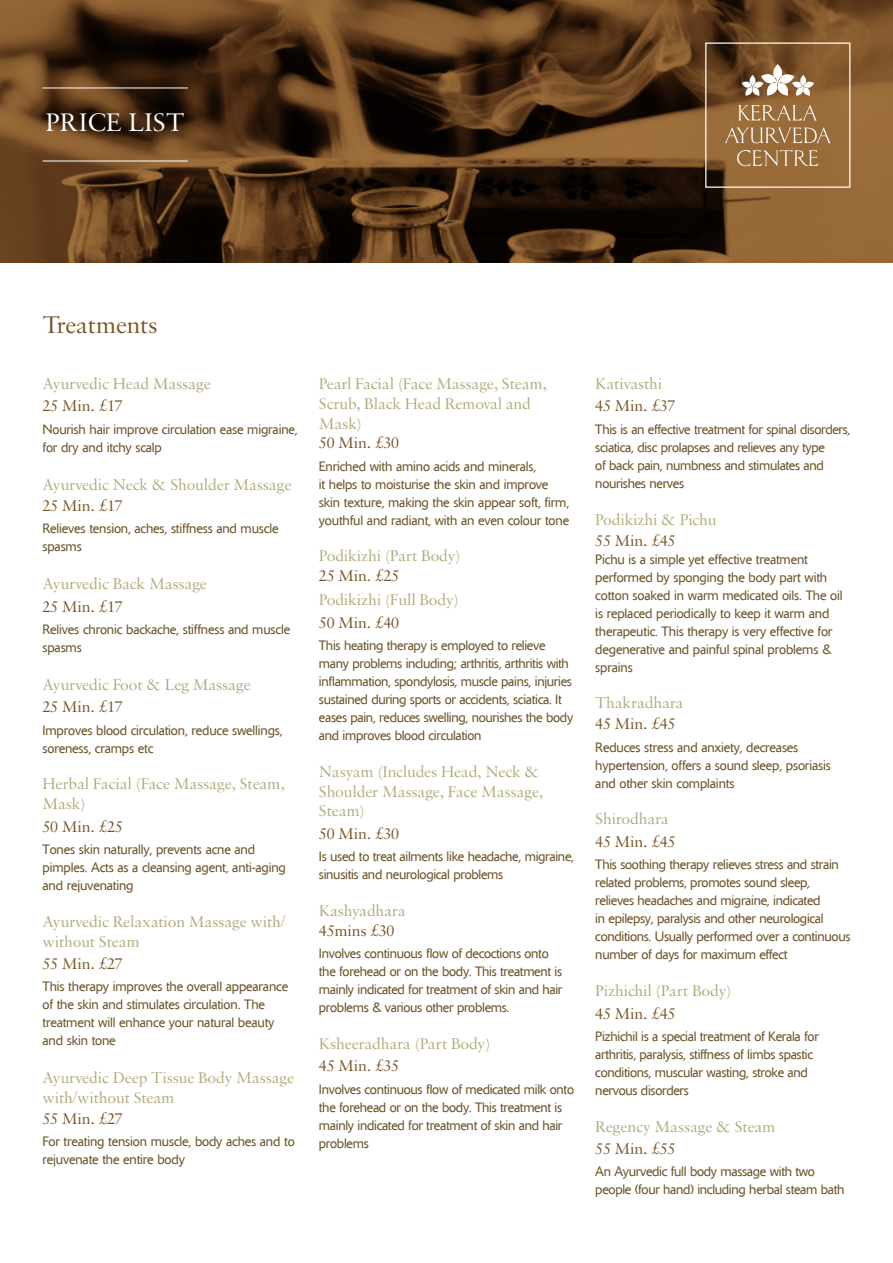
<style>
.page{position:relative;width:893px;height:1263px;background:#fff}
.page>*{position:absolute;margin:0;border:0;box-sizing:border-box;transform-origin:0 0}
.t1{font:27px "Sabon";color:#fff}
.t2{font:25.5px "Sabon";color:#785325}
.t3{font:16.5px/19.8px "Sabon";letter-spacing:-.01em;color:#b0a97b}
.t4{font:16.5px "Sabon";letter-spacing:-.01em;color:#785325}
.t5{font:300 13.5px/18px "Delta";letter-spacing:-.02em;color:#6d5429}
</style>
<div class="page">
<img style="left:0;top:0;width:893px;height:263px">
<div style="left:705px;top:43px;width:145px;height:145px;border:1px solid #fff"></div>
<svg style="left:742px;top:64px;width:72px;height:32px"></svg>
<svg style="left:738px;top:105px;width:79px;height:15px"></svg>
<svg style="left:725px;top:127px;width:106px;height:16px;background:#ac875f"></svg>
<svg style="left:737px;top:150px;width:82px;height:16px"></svg>
<hr style="left:43px;top:88px;width:145px;height:1px;background:#fff">
<hr style="left:43px;top:161px;width:145px;height:1px;background:#fff">
<h1 class="t1" style="left:46px;top:106px;width:141px">Price list</h1>
<h2 class="t2" style="left:43px;top:310px;width:117px">Treatments</h2>
<p class="t3" style="left:43px;top:373px;width:170px">Ayurvedic Head Massage</p>
<p class="t4" style="left:43px;top:396px;width:82px">25 Min. £17</p>
<p class="t5" style="left:43px;top:420px;width:257px">Nourish hair improve circulation ease migraine, for dry and itchy scalp</p>
<p class="t3" style="left:43px;top:474px;width:250px">Ayurvedic Neck &amp; Shoulder Massage</p>
<p class="t4" style="left:43px;top:495px;width:82px">25 Min. £17</p>
<p class="t5" style="left:43px;top:519px;width:237px">Relieves tension, aches, stiffness and muscle spasms</p>
<p class="t3" style="left:43px;top:573px;width:166px">Ayurvedic Back Massage</p>
<p class="t4" style="left:43px;top:596px;width:82px">25 Min. £17</p>
<p class="t5" style="left:43px;top:620px;width:249px">Relives chronic backache, stiffness and muscle spasms</p>
<p class="t3" style="left:43px;top:674px;width:210px">Ayurvedic Foot &amp; Leg Massage</p>
<p class="t4" style="left:43px;top:697px;width:82px">25 Min. £17</p>
<p class="t5" style="left:43px;top:721px;width:242px">Improves blood circulation, reduce swellings, soreness, cramps etc</p>
<p class="t3" style="left:43px;top:774px;width:244px">Herbal Facial (Face Massage, Steam,<br>Mask)</p>
<p class="t4" style="left:43px;top:816px;width:82px">50 Min. £25</p>
<p class="t5" style="left:43px;top:840px;width:245px">Tones skin naturally, prevents acne and pimples. Acts as a cleansing agent, anti-aging and rejuvenating</p>
<p class="t3" style="left:43px;top:911px;width:244px">Ayurvedic Relaxation Massage with/ without Steam</p>
<p class="t4" style="left:43px;top:954px;width:82px">55 Min. £27</p>
<p class="t5" style="left:43px;top:978px;width:247px">This therapy improves the overall appearance of the skin and stimulates circulation. The treatment will enhance your natural beauty and skin tone</p>
<p class="t3" style="left:43px;top:1067px;width:253px">Ayurvedic Deep Tissue Body Massage with/without Steam</p>
<p class="t4" style="left:43px;top:1108px;width:82px">55 Min. £27</p>
<p class="t5" style="left:43px;top:1132px;width:254px">For treating tension muscle, body aches and to rejuvenate the entire body</p>
<p class="t3" style="left:319px;top:373px;width:230px">Pearl Facial (Face Massage, Steam,<br>Scrub, Black Head Removal and<br>Mask)</p>
<p class="t4" style="left:319px;top:433px;width:82px">50 Min. £30</p>
<p class="t5" style="left:319px;top:457px;width:252px">Enriched with amino acids and minerals,<br>it helps to moisturise the skin and improve skin texture, making the skin appear soft, firm, youthful and radiant, with an even colour tone</p>
<p class="t3" style="left:319px;top:546px;width:144px">Podikizhi (Part Body)</p>
<p class="t4" style="left:319px;top:566px;width:82px">25 Min. £25</p>
<p class="t3" style="left:319px;top:590px;width:142px">Podikizhi (Full Body)</p>
<p class="t4" style="left:319px;top:612px;width:82px">50 Min. £40</p>
<p class="t5" style="left:319px;top:636px;width:256px">This heating therapy is employed to relieve many problems including; arthritis, arthritis with inflammation, spondylosis, muscle pains, injuries sustained during sports or accidents, sciatica. It eases pain, reduces swelling, nourishes the body and improves blood circulation</p>
<p class="t3" style="left:319px;top:761px;width:226px">Nasyam (Includes Head, Neck &amp;<br>Shoulder Massage, Face Massage,<br>Steam)</p>
<p class="t4" style="left:319px;top:824px;width:82px">50 Min. £30</p>
<p class="t5" style="left:319px;top:848px;width:257px">Is used to treat ailments like headache, migraine, sinusitis and neurological problems</p>
<p class="t3" style="left:319px;top:900px;width:88px">Kashyadhara</p>
<p class="t4" style="left:319px;top:920px;width:77px">45mins £30</p>
<p class="t5" style="left:319px;top:944px;width:245px">Involves continuous flow of decoctions onto the forehead or on the body. This treatment is mainly indicated for treatment of skin and hair problems &amp; various other problems.</p>
<p class="t3" style="left:319px;top:1033px;width:173px">Ksheeradhara (Part Body)</p>
<p class="t4" style="left:319px;top:1056px;width:82px">45 Min. £35</p>
<p class="t5" style="left:319px;top:1080px;width:257px">Involves continuous flow of medicated milk onto the forehead or on the body. This treatment is mainly indicated for treatment of skin and hair problems</p>
<p class="t3" style="left:595px;top:373px;width:68px">Kativasthi</p>
<p class="t4" style="left:595px;top:396px;width:82px">45 Min. £37</p>
<p class="t5" style="left:595px;top:420px;width:257px">This is an effective treatment for spinal disorders, sciatica, disc prolapses and relieves any type<br>of back pain, numbness and stimulates and nourishes nerves</p>
<p class="t3" style="left:595px;top:509px;width:123px">Podikizhi &amp; Pichu</p>
<p class="t4" style="left:595px;top:530px;width:82px">55 Min. £45</p>
<p class="t5" style="left:595px;top:550px;width:249px">Pichu is a simple yet effective treatment performed by sponging the body part with cotton soaked in warm medicated oils. The oil is replaced periodically to keep it warm and therapeutic. This therapy is very effective for degenerative and painful spinal problems &amp; sprains</p>
<p class="t3" style="left:595px;top:693px;width:90px">Thakradhara</p>
<p class="t4" style="left:595px;top:714px;width:82px">45 Min. £45</p>
<p class="t5" style="left:595px;top:738px;width:237px">Reduces stress and anxiety, decreases hypertension, offers a sound sleep, psoriasis and other skin complaints</p>
<p class="t3" style="left:595px;top:809px;width:75px">Shirodhara</p>
<p class="t4" style="left:595px;top:831px;width:82px">45 Min. £45</p>
<p class="t5" style="left:595px;top:856px;width:257px">This soothing therapy relieves stress and strain related problems, promotes sound sleep, relieves headaches and migraine, indicated<br>in epilepsy, paralysis and other neurological conditions. Usually performed over a continuous number of days for maximum effect</p>
<p class="t3" style="left:595px;top:980px;width:138px">Pizhichil (Part Body)</p>
<p class="t4" style="left:595px;top:1003px;width:82px">45 Min. £45</p>
<p class="t5" style="left:595px;top:1027px;width:225px">Pizhichil is a special treatment of Kerala for arthritis, paralysis, stiffness of limbs spastic conditions, muscular wasting, stroke and nervous disorders</p>
<p class="t3" style="left:595px;top:1116px;width:182px">Regency Massage &amp; Steam</p>
<p class="t4" style="left:595px;top:1139px;width:82px">55 Min. £55</p>
<p class="t5" style="left:595px;top:1163px;width:251px">An Ayurvedic full body massage with two people (four hand) including herbal steam bath</p>
</div>
